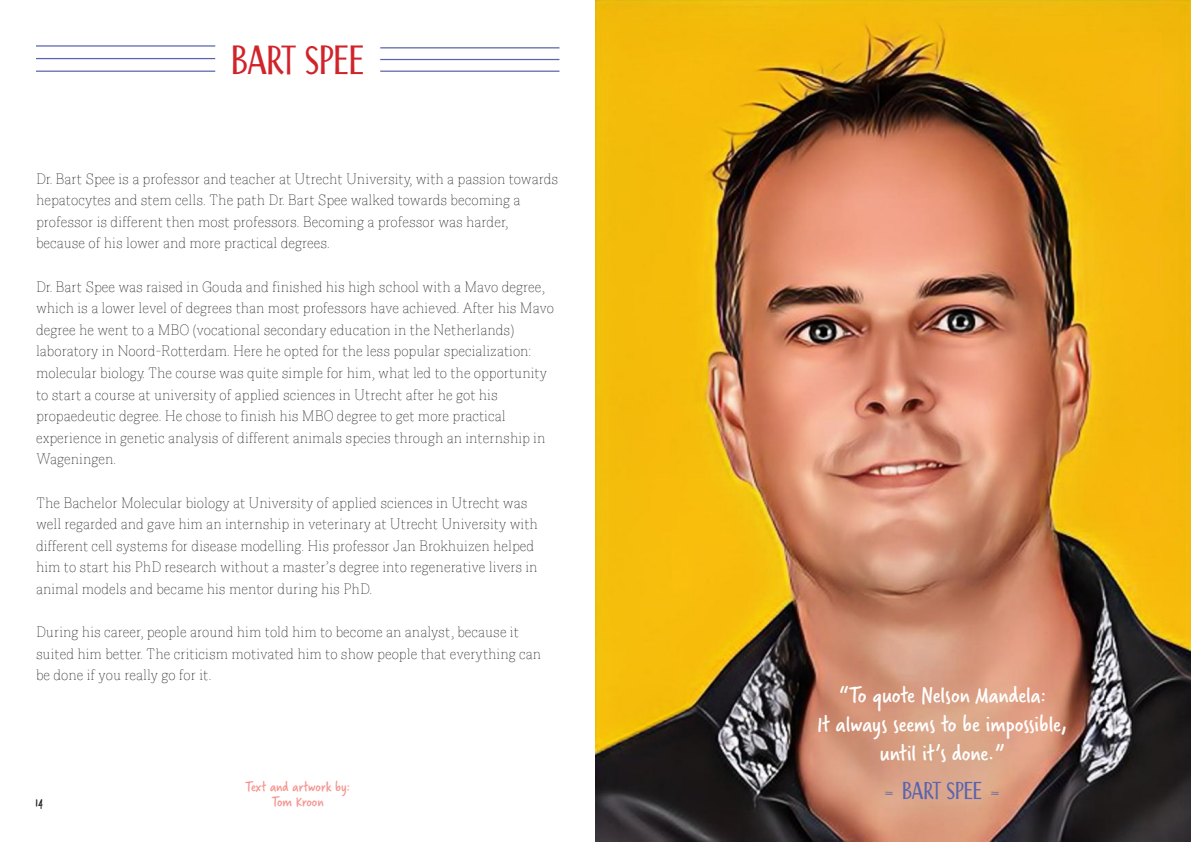
<style>
.page{position:relative;width:1191px;height:842px;background:#fff}
.page>*{position:absolute;margin:0;border:0;box-sizing:border-box;transform-origin:0 0}
.Alineastijl_1{font:40px "Scrapbooker Sans";letter-spacing:-.015em;color:#d1232a}
.Alineastijl_4{font:24px/28.8px "Verveine";color:#fff;text-align:center}
.Alineastijl_5{font:24px "Scrapbooker Sans";letter-spacing:-.015em;color:#5a64ae}
.Alineastijl_2{font:300 18px/21.6px "Azote";color:#231f20}
.Alineastijl_3{font:15px/15px "Verveine";color:#f59690;text-align:center}
.t1{font:12px "Verveine";color:#231f20}
.s1{font-family:"Hey Eloise"}
</style>
<div class="page">
<hr style="left:36px;top:45px;width:179px;height:2px;background:#5a64ae">
<hr style="left:36px;top:71px;width:179px;height:1px;background:#5a64ae">
<hr style="left:36px;top:58px;width:179px;height:1px;background:#5a64ae">
<hr style="left:380px;top:47px;width:179px;height:1px;background:#5a64ae">
<hr style="left:380px;top:71px;width:179px;height:1px;background:#5a64ae">
<hr style="left:380px;top:59px;width:179px;height:1px;background:#5a64ae">
<img style="left:595px;top:0;width:596px;height:842px">
<p class="Alineastijl_1" style="left:231px;top:36px;width:135px">BART SPEE</p>
<p class="Alineastijl_2" style="left:36px;top:169px;width:524px">Dr. Bart Spee is a professor and teacher at Utrecht University, with a passion towards hepatocytes and stem cells. The path Dr. Bart Spee walked towards becoming a</p>
<p class="Alineastijl_2" style="left:36px;top:212px;width:474px">professor is different then most professors. Becoming a professor was harder, because of his lower and more practical degrees.</p>
<p class="Alineastijl_2" style="left:36px;top:277px;width:510px">Dr. Bart Spee was raised in Gouda and finished his high school with a Mavo degree,</p>
<p class="Alineastijl_2" style="left:36px;top:298px;width:519px">which is a lower level of degrees than most professors have achieved. After his Mavo</p>
<p class="Alineastijl_2" style="left:36px;top:320px;width:512px">degree he went to a MBO (vocational secondary education in the Netherlands) laboratory in Noord-Rotterdam. Here he opted for the less popular specialization: molecular biology. The course was quite simple for him, what led to the opportunity to start a course at university of applied sciences in Utrecht after he got his propaedeutic degree. He chose to finish his MBO degree to get more practical experience in genetic analysis of different animals species through an internship in Wageningen.</p>
<p class="Alineastijl_2" style="left:36px;top:493px;width:503px">The Bachelor Molecular biology at University of applied sciences in Utrecht was well regarded and gave him an internship in veterinary at Utrecht University with different cell systems for disease modelling. His professor Jan Brokhuizen helped him to start his PhD research without a master’s degree into regenerative livers in animal models and became his mentor during his PhD.</p>
<p class="Alineastijl_2" style="left:36px;top:622px;width:507px">During his career, people around him told him to become an analyst, because it suited him better. The criticism motivated him to show people that everything can</p>
<p class="Alineastijl_2" style="left:36px;top:665px;width:177px">be done if you really go for it.</p>
<p class="t1" style="left:36px;top:794px;width:9px">14</p>
<p class="Alineastijl_3" style="left:246px;top:779px;width:106px">Text and artwork by:<br>Tom Kroon</p>
<p class="Alineastijl_4" style="left:817px;top:681px;width:251px">“To quote Nelson Mandela:<br>It always seems to be impossible,</p>
<p class="Alineastijl_4" style="left:880px;top:739px;width:126px">until it’s done.”</p>
<p class="Alineastijl_5" style="left:884px;top:776px;width:116px"><span class="s1">=</span> BART SPEE <span class="s1">=</span></p>
</div>
